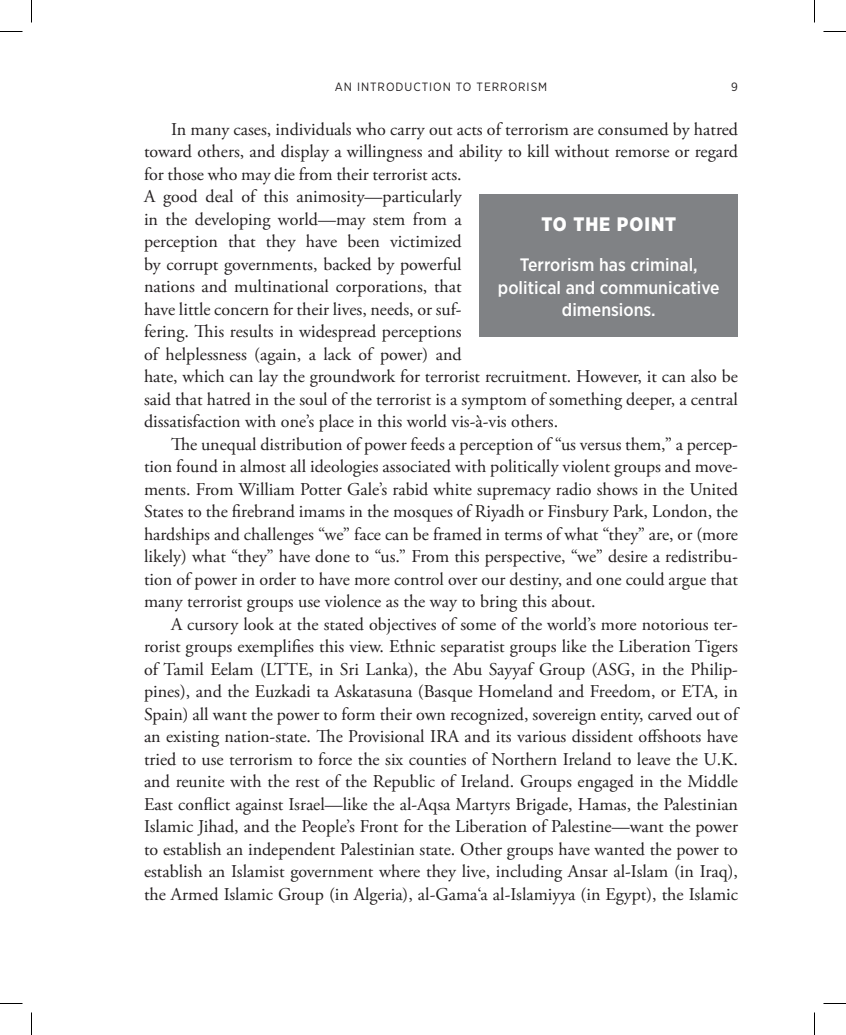
<style>
.page{position:relative;width:846px;height:1035px;background:#fff}
.page>*{position:absolute;margin:0;border:0;box-sizing:border-box;transform-origin:0 0}
.pullquote_head{font:900 19.5px "Gotham Narrow";letter-spacing:.05em;color:#fff}
.Text{font:18px/22.5px "Adobe Garamond Pro";color:#231f20;text-align:justify}
.pullquote{font:500 18px/22.5px "Gotham Narrow";color:#fff;text-align:center}
.t1{font:12px "Gotham Narrow";letter-spacing:.08em;color:#231f20}
</style>
<div class="page">
<div style="left:480px;top:194px;width:258px;height:143px;background:#808285"></div>
<svg style="left:0;top:31px;width:22px;height:1px"></svg>
<svg style="left:824px;top:31px;width:22px;height:1px"></svg>
<svg style="left:0;top:1003px;width:22px;height:1px"></svg>
<svg style="left:824px;top:1003px;width:22px;height:1px"></svg>
<svg style="left:31px;top:0;width:1px;height:22px"></svg>
<svg style="left:31px;top:1012px;width:1px;height:23px"></svg>
<svg style="left:814px;top:0;width:1px;height:22px"></svg>
<svg style="left:814px;top:1012px;width:1px;height:23px"></svg>
<p class="t1" style="left:335px;top:79px;width:214px">AN INTRODUCTION TO TERRORISM</p>
<p class="t1" style="left:731px;top:79px;width:8px">9</p>
<p class="Text" style="left:144px;top:118px;width:596px;text-align:left;text-indent:27px">In many cases, individuals who carry out acts of terrorism are consumed by hatred toward others, and display a willingness and ability to kill without remorse or regard for those who may die from their terrorist acts.<br>A good deal of this animosity—particularly<br>in the developing world—may stem from a<br>perception that they have been victimized<br>by corrupt governments, backed by powerful<br>nations and multinational corporations, that<br>have little concern for their lives, needs, or suf-<br>fering. This results in widespread perceptions<br>of helplessness (again, a lack of power) and<br>hate, which can lay the groundwork for terrorist recruitment. However, it can also be said that hatred in the soul of the terrorist is a symptom of something deeper, a central dissatisfaction with one’s place in this world vis-à-vis others.</p>
<p class="Text" style="left:144px;top:433px;width:596px;text-indent:27px">The unequal distribution of power feeds a perception of “us versus them,” a percep&shy;tion found in almost all ideologies associated with politically violent groups and move&shy;ments. From William Potter Gale’s rabid white supremacy radio shows in the United States to the firebrand imams in the mosques of Riyadh or Finsbury Park, London, the hardships and challenges “we” face can be framed in terms of what “they” are, or (more likely) what “they” have done to “us.” From this perspective, “we” desire a redistribu&shy;tion of power in order to have more control over our destiny, and one could argue that many terrorist groups use violence as the way to bring this about.</p>
<p class="Text" style="left:144px;top:613px;width:596px;text-indent:27px">A cursory look at the stated objectives of some of the world’s more notorious ter&shy;rorist groups exemplifies this view. Ethnic separatist groups like the Liberation Tigers of Tamil Eelam (LTTE, in Sri Lanka), the Abu Sayyaf Group (ASG, in the Philip&shy;pines), and the Euzkadi ta Askatasuna (Basque Homeland and Freedom, or ETA, in Spain) all want the power to form their own recognized, sovereign entity, carved out of an existing nation-state. The Provisional IRA and its various dissident offshoots have tried to use terrorism to force the six counties of Northern Ireland to leave the U.K. and reunite with the rest of the Republic of Ireland. Groups engaged in the Middle East conflict against Israel—like the al-Aqsa Martyrs Brigade, Hamas, the Palestinian Islamic Jihad, and the People’s Front for the Liberation of Palestine—want the power to establish an independent Palestinian state. Other groups have wanted the power to establish an Islamist government where they live, including Ansar al-Islam (in Iraq), the Armed Islamic Group (in Algeria), al-Gama‘a al-Islamiyya (in Egypt), the Islamic</p>
<p class="pullquote_head" style="left:541px;top:211px;width:136px">TO THE POINT</p>
<p class="pullquote" style="left:498px;top:253px;width:223px">Terrorism has criminal, political and communicative dimensions.</p>
</div>
